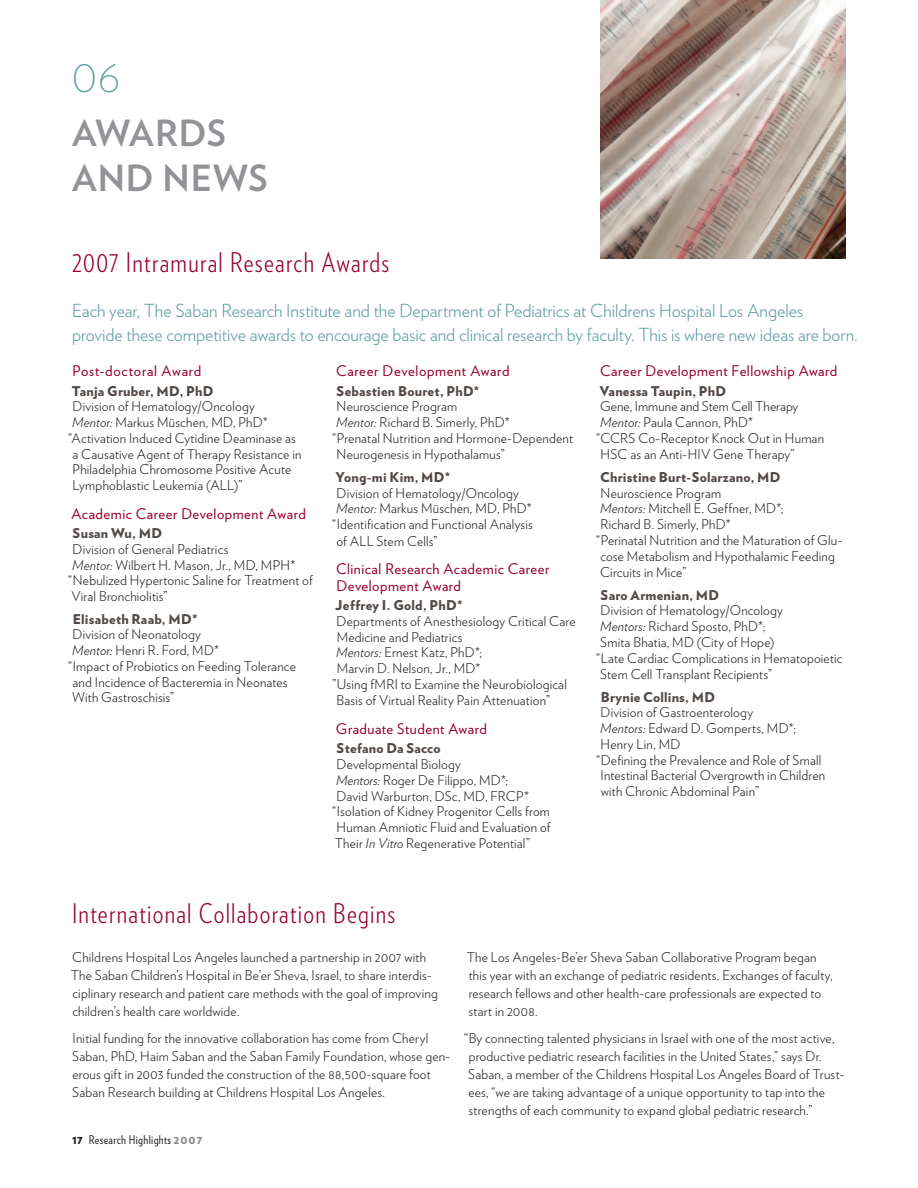
<style>
.page{position:relative;width:918px;height:1188px;background:#fff}
.page>*{position:absolute;margin:0;border:0;box-sizing:border-box;transform-origin:0 0}
.t1{font:200 48px "Verlag";color:#5e9d9e}
.t2{font:700 36px/45px "Verlag";letter-spacing:.025em;color:#919396}
.t3{font:300 27px "Verlag Condensed";letter-spacing:.045em;color:#98012d}
.t4{font:300 18px/23.2px "Verlag";letter-spacing:-.005em;color:#5e9d9e}
.t5{font:14.7px/16.5px "Verlag";letter-spacing:.035em;color:#98012d}
.t6{font:300 13.5px/18px "Verlag";letter-spacing:.015em;color:#231f20}
.t7{font:900 13.5px "Verlag";letter-spacing:.02em;color:#524a47}
.t8{font:12px "Verlag Condensed";letter-spacing:.03em;color:#231f20}
.s1{font-style:italic}
.s2{font-family:"Verlag";font-weight:900}
.s3{font-family:"Verlag";font-weight:900;color:#8a8c8f}
</style>
<div class="page">
<img style="left:600px;top:0;width:246px;height:258px">
<h1 class="t1" style="left:72px;top:46px;width:50px">06</h1>
<h2 class="t2" style="left:72px;top:111px;width:197px">AWARDS<br>AND NEWS</h2>
<h3 class="t3" style="left:72px;top:246px;width:319px">2007 Intramural Research Awards</h3>
<h3 class="t4" style="left:72px;top:299px;width:787px">Each year, The Saban Research Institute and the Department of Pediatrics at Childrens Hospital Los Angeles provide these competitive awards to encourage basic and clinical research by faculty. This is where new ideas are born.</h3>
<p class="t5" style="left:73px;top:363px;width:130px">Post-doctoral Award</p>
<p class="t7" style="left:72px;top:383px;width:141px">Tanja Gruber, MD, PhD</p>
<p class="t6" style="left:73px;top:398px;width:184px">Division of Hematology/Oncology</p>
<p class="t6" style="left:72px;top:413px;width:197px"><span class="s1">Mentor:</span> Markus Müschen, MD, PhD*</p>
<p class="t6" style="left:68px;top:429px;width:229px">“Activation Induced Cytidine Deaminase as</p>
<p class="t6" style="left:72px;top:445px;width:231px">a Causative Agent of Therapy Resistance in</p>
<p class="t6" style="left:73px;top:461px;width:220px">Philadelphia Chromosome Positive Acute</p>
<p class="t6" style="left:73px;top:476px;width:171px">Lymphoblastic Leukemia (ALL)”</p>
<p class="t5" style="left:72px;top:505px;width:236px">Academic Career Development Award</p>
<p class="t7" style="left:73px;top:525px;width:89px">Susan Wu, MD</p>
<p class="t6" style="left:68px;top:541px;width:246px;line-height:15.8px;text-indent:4px">Division of General Pediatrics<br><span class="s1">Mentor:</span> Wilbert H. Mason, Jr., MD, MPH* “Nebulized Hypertonic Saline for Treatment of Viral Bronchiolitis”</p>
<p class="t7" style="left:73px;top:611px;width:126px">Elisabeth Raab, MD*</p>
<p class="t6" style="left:73px;top:626px;width:130px">Division of Neonatology</p>
<p class="t6" style="left:72px;top:641px;width:148px"><span class="s1">Mentor:</span> Henri R. Ford, MD*</p>
<p class="t6" style="left:68px;top:657px;width:229px">“Impact of Probiotics on Feeding Tolerance</p>
<p class="t6" style="left:72px;top:673px;width:217px">and Incidence of Bacteremia in Neonates</p>
<p class="t6" style="left:72px;top:689px;width:103px">With Gastroschisis”</p>
<p class="t5" style="left:336px;top:363px;width:175px">Career Development Award</p>
<p class="t7" style="left:337px;top:383px;width:144px">Sebastien Bouret, PhD*</p>
<p class="t6" style="left:337px;top:398px;width:122px">Neuroscience Program</p>
<p class="t6" style="left:336px;top:413px;width:175px"><span class="s1">Mentor:</span> Richard B. Simerly, PhD*</p>
<p class="t6" style="left:332px;top:429px;width:242px">“Prenatal Nutrition and Hormone-Dependent</p>
<p class="t6" style="left:337px;top:446px;width:170px">Neurogenesis in Hypothalamus”</p>
<p class="t7" style="left:336px;top:469px;width:116px">Yong-mi Kim, MD*</p>
<p class="t6" style="left:337px;top:484px;width:184px">Division of Hematology/Oncology</p>
<p class="t6" style="left:336px;top:500px;width:197px"><span class="s1">Mentor:</span> Markus Müschen, MD, PhD*</p>
<p class="t6" style="left:332px;top:515px;width:202px">“Identification and Functional Analysis</p>
<p class="t6" style="left:336px;top:532px;width:103px">of ALL Stem Cells”</p>
<p class="t5" style="left:336px;top:561px;width:215px">Clinical Research Academic Career<br>Development Award</p>
<p class="t7" style="left:335px;top:597px;width:129px">Jeffrey I . Gold, PhD*</p>
<p class="t6" style="left:337px;top:612px;width:241px">Departments of Anesthesiology Critical Care</p>
<p class="t6" style="left:337px;top:628px;width:127px">Medicine and Pediatrics</p>
<p class="t6" style="left:336px;top:644px;width:147px"><span class="s1">Mentors:</span> Ernest Katz, PhD*;</p>
<p class="t6" style="left:337px;top:659px;width:145px">Marvin D. Nelson, Jr., MD*</p>
<p class="t6" style="left:332px;top:675px;width:236px">”Using fMRI to Examine the Neurobiological</p>
<p class="t6" style="left:337px;top:692px;width:215px">Basis of Virtual Reality Pain Attenuation”</p>
<p class="t5" style="left:336px;top:720px;width:152px">Graduate Student Award</p>
<p class="t7" style="left:337px;top:740px;width:105px">Stefano Da Sacco</p>
<p class="t6" style="left:337px;top:755px;width:126px">Developmental Biology</p>
<p class="t6" style="left:336px;top:771px;width:173px"><span class="s1">Mentors:</span> Roger De Filippo, MD*;</p>
<p class="t6" style="left:337px;top:787px;width:194px">David Warburton, DSc, MD, FRCP*</p>
<p class="t6" style="left:332px;top:803px;width:219px">“Isolation of Kidney Progenitor Cells from</p>
<p class="t6" style="left:337px;top:818px;width:216px">Human Amniotic Fluid and Evaluation of</p>
<p class="t6" style="left:335px;top:834px;width:197px">Their <span class="s1">In Vitro</span> Regenerative Potential”</p>
<h3 class="t3" style="left:72px;top:897px;width:325px">International Collaboration Begins</h3>
<p class="t5" style="left:600px;top:363px;width:239px">Career Development Fellowship Award</p>
<p class="t7" style="left:600px;top:383px;width:126px">Vanessa Taupin, PhD</p>
<p class="t6" style="left:600px;top:398px;width:200px">Gene, Immune and Stem Cell Therapy</p>
<p class="t6" style="left:600px;top:413px;width:154px"><span class="s1">Mentor:</span> Paula Cannon, PhD*</p>
<p class="t6" style="left:596px;top:429px;width:229px">“CCRS Co-Receptor Knock Out in Human</p>
<p class="t6" style="left:601px;top:446px;width:195px">HSC as an Anti-HIV Gene Therapy”</p>
<p class="t7" style="left:600px;top:469px;width:180px">Christine Burt-Solarzano, MD</p>
<p class="t6" style="left:601px;top:484px;width:122px">Neuroscience Program</p>
<p class="t6" style="left:600px;top:500px;width:185px"><span class="s1">Mentors:</span> Mitchell E. Geffner, MD*;</p>
<p class="t6" style="left:601px;top:515px;width:132px">Richard B. Simerly, PhD*</p>
<p class="t6" style="left:596px;top:531px;width:248px">“Perinatal Nutrition and the Maturation of Glu-</p>
<p class="t6" style="left:600px;top:547px;width:236px">cose Metabolism and Hypothalamic Feeding</p>
<p class="t6" style="left:600px;top:563px;width:88px">Circuits in Mice”</p>
<p class="t7" style="left:601px;top:587px;width:118px">Saro Armenian, MD</p>
<p class="t6" style="left:596px;top:603px;width:248px;line-height:15.9px;text-indent:4px">Division of Hematology/Oncology<br><span class="s1">Mentors:</span> Richard Sposto, PhD*;<br>Smita Bhatia, MD (City of Hope)<br>“Late Cardiac Complications in Hematopoietic Stem Cell Transplant Recipients”</p>
<p class="t7" style="left:601px;top:689px;width:114px">Brynie Collins, MD</p>
<p class="t6" style="left:601px;top:704px;width:154px">Division of Gastroenterology</p>
<p class="t6" style="left:600px;top:719px;width:197px"><span class="s1">Mentors:</span> Edward D. Gomperts, MD*;</p>
<p class="t6" style="left:601px;top:735px;width:81px">Henry Lin, MD</p>
<p class="t6" style="left:596px;top:751px;width:227px">“Defining the Prevalence and Role of Small</p>
<p class="t6" style="left:601px;top:767px;width:226px">Intestinal Bacterial Overgrowth in Children</p>
<p class="t6" style="left:601px;top:782px;width:160px">with Chronic Abdominal Pain”</p>
<p class="t6" style="left:71px;top:948px;width:369px">Childrens Hospital Los Angeles launched a partnership in 2007 with The Saban Children’s Hospital in Be’er Sheva, Israel, to share interdis&shy;ciplinary research and patient care methods with the goal of improving children’s health care worldwide.</p>
<p class="t6" style="left:72px;top:1029px;width:379px">Initial funding for the innovative collaboration has come from Cheryl Saban, PhD, Haim Saban and the Saban Family Foundation, whose gen&shy;erous gift in 2003 funded the construction of the 88,500-square foot Saban Research building at Childrens Hospital Los Angeles.</p>
<p class="t8" style="left:72px;top:1132px;width:132px"><span class="s2">17</span> Research Highlights <span class="s3">2007</span></p>
<p class="t6" style="left:467px;top:948px;width:367px">The Los Angeles-Be’er Sheva Saban Collaborative Program began this year with an exchange of pediatric residents. Exchanges of faculty, research fellows and other health-care professionals are expected to start in 2008.</p>
<p class="t6" style="left:464px;top:1029px;width:382px">“By connecting talented physicians in Israel with one of the most active, productive pediatric research facilities in the United States,” says Dr.<br>Saban, a member of the Childrens Hospital Los Angeles Board of Trust&shy;ees, “we are taking advantage of a unique opportunity to tap into the strengths of each community to expand global pediatric research.”</p>
</div>
